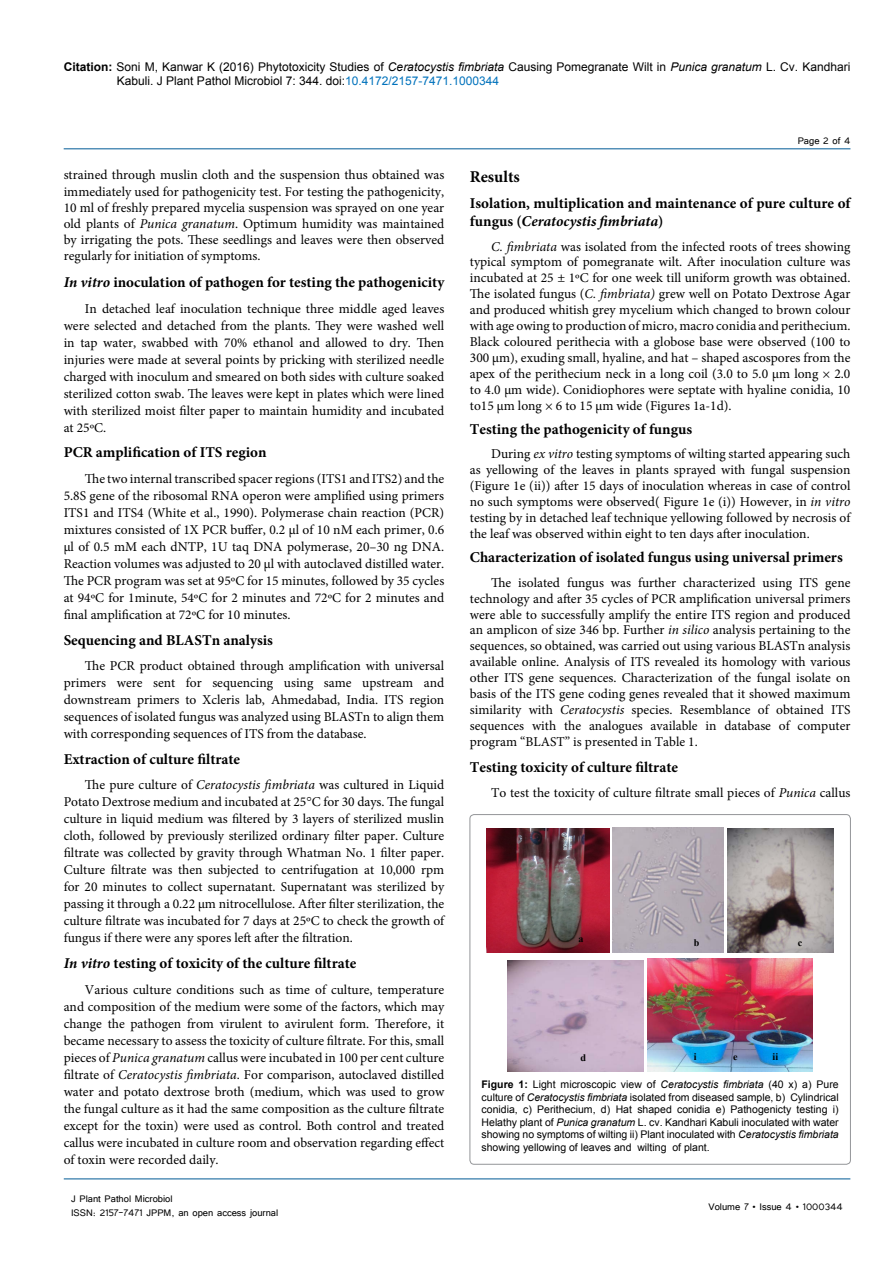
<style>
.page{position:relative;width:893px;height:1263px;background:#fff}
.page>*{position:absolute;margin:0;border:0;box-sizing:border-box;transform-origin:0 0}
.t1{font:700 16.5px "Minion Pro";color:#000}
.t2{font:700 15px/18px "Minion Pro";color:#000}
.t3{font:13.5px/17px "Minion Pro";color:#000;text-align:justify}
.t4{font:12px/14.4px "Arial";color:#000}
.t5{font:12px/14.4px "Tunga";color:#000}
.t6{font:10.5px/12.6px "Arial";color:#000;text-align:justify}
.t7{font:700 10.05px "Times New Roman";color:#000}
.s1{font-weight:700}
.s2{font-style:italic}
.s3{color:#0072bc}
</style>
<div class="page">
<hr style="left:64px;top:148px;width:786px;height:1px;background:#005a96">
<hr style="left:64px;top:1179px;width:786px;height:1px;background:#005a96">
<div style="left:470px;top:814px;width:380px;height:350px;border:1px solid #939598;border-radius:4px"></div>
<img style="left:486px;top:828px;width:123px;height:125px">
<img style="left:613px;top:828px;width:111px;height:124px">
<img style="left:728px;top:828px;width:106px;height:125px">
<img style="left:507px;top:961px;width:137px;height:111px">
<img style="left:647px;top:958px;width:165px;height:114px">
<p class="t4" style="left:117px;top:60px;width:735px;text-indent:-53px"><span class="s1">Citation:</span> Soni M, Kanwar K (2016) Phytotoxicity Studies of <span class="s2">Ceratocystis fimbriata</span> Causing Pomegranate Wilt in <span class="s2">Punica granatum</span> L. Cv. Kandhari<br>Kabuli. J Plant Pathol Microbiol 7: 344. doi:<span class="s3">10.4172/2157-7471.1000344</span></p>
<p class="t3" style="left:64px;top:167px;width:382px;line-height:16.2px">strained through muslin cloth and the suspension thus obtained was immediately used for pathogenicity test. For testing the pathogenicity, 10 ml of freshly prepared mycelia suspension was sprayed on one year old plants of <span class="s2">Punica granatum</span>. Optimum humidity was maintained by irrigating the pots. These seedlings and leaves were then observed regularly for initiation of symptoms.</p>
<p class="t2" style="left:64px;top:273px;width:382px"><span class="s2">In vitro</span> inoculation of pathogen for testing the pathogenicity</p>
<p class="t3" style="left:64px;top:300px;width:382px;text-indent:21px">In detached leaf inoculation technique three middle aged leaves were selected and detached from the plants. They were washed well in tap water, swabbed with 70% ethanol and allowed to dry. Then injuries were made at several points by pricking with sterilized needle charged with inoculum and smeared on both sides with culture soaked sterilized cotton swab. The leaves were kept in plates which were lined with sterilized moist filter paper to maintain humidity and incubated at 25ºC.</p>
<p class="t2" style="left:64px;top:443px;width:204px">PCR amplification of ITS region</p>
<p class="t3" style="left:64px;top:470px;width:382px;text-indent:21px">The two internal transcribed spacer regions (ITS1 and ITS2) and the 5.8S gene of the ribosomal RNA operon were amplified using primers ITS1 and ITS4 (White et al., 1990). Polymerase chain reaction (PCR) mixtures consisted of 1X PCR buffer, 0.2 µl of 10 nM each primer, 0.6 µl of 0.5 mM each dNTP, 1U taq DNA polymerase, 20–30 ng DNA.<br>Reaction volumes was adjusted to 20 µl with autoclaved distilled water.<br>The PCR program was set at 95ºC for 15 minutes, followed by 35 cycles at 94ºC for 1minute, 54ºC for 2 minutes and 72ºC for 2 minutes and final amplification at 72ºC for 10 minutes.</p>
<p class="t2" style="left:64px;top:630px;width:211px">Sequencing and BLASTn analysis</p>
<p class="t3" style="left:64px;top:657px;width:382px;text-indent:21px">The PCR product obtained through amplification with universal primers were sent for sequencing using same upstream and downstream primers to Xcleris lab, Ahmedabad, India. ITS region sequences of isolated fungus was analyzed using BLASTn to align them with corresponding sequences of ITS from the database.</p>
<p class="t2" style="left:64px;top:750px;width:178px">Extraction of culture filtrate</p>
<p class="t3" style="left:64px;top:776px;width:382px;text-indent:21px">The pure culture of <span class="s2">Ceratocystis fimbriata</span> was cultured in Liquid Potato Dextrose medium and incubated at 25 C for 30 days. The fungal culture in liquid medium was filtered by 3 layers of sterilized muslin cloth, followed by previously sterilized ordinary filter paper. Culture filtrate was collected by gravity through Whatman No. 1 filter paper.<br>Culture filtrate was then subjected to centrifugation at 10,000 rpm for 20 minutes to collect supernatant. Supernatant was sterilized by passing it through a 0.22 μm nitrocellulose. After filter sterilization, the culture filtrate was incubated for 7 days at 25ºC to check the growth of fungus if there were any spores left after the filtration.</p>
<p class="t2" style="left:64px;top:954px;width:294px"><span class="s2">In vitro</span> testing of toxicity of the culture filtrate</p>
<p class="t3" style="left:64px;top:981px;width:382px;text-indent:21px">Various culture conditions such as time of culture, temperature and composition of the medium were some of the factors, which may change the pathogen from virulent to avirulent form. Therefore, it became necessary to assess the toxicity of culture filtrate. For this, small pieces of <span class="s2">Punica granatum</span> callus were incubated in 100 per cent culture filtrate of <span class="s2">Ceratocystis fimbriata</span>. For comparison, autoclaved distilled water and potato dextrose broth (medium, which was used to grow the fungal culture as it had the same composition as the culture filtrate except for the toxin) were used as control. Both control and treated callus were incubated in culture room and observation regarding effect of toxin were recorded daily.</p>
<p class="t5" style="left:71px;top:1190px;width:209px">J Plant Pathol Microbiol<br>ISSN: 2157-7471 JPPM, an open access journal</p>
<p class="t5" style="left:798px;top:133px;width:54px">Page 2 of 4</p>
<p class="t1" style="left:470px;top:165px;width:52px">Results</p>
<p class="t2" style="left:470px;top:194px;width:382px">Isolation, multiplication and maintenance of pure culture of fungus (<span class="s2">Ceratocystis fimbriata</span>)</p>
<p class="t3" style="left:470px;top:238px;width:382px;line-height:15.9px;text-indent:21px"><span class="s2">C. fimbriata</span> was isolated from the infected roots of trees showing typical symptom of pomegranate wilt. After inoculation culture was incubated at 25 ± 1ºC for one week till uniform growth was obtained.<br>The isolated fungus (<span class="s2">C. fimbriata)</span> grew well on Potato Dextrose Agar and produced whitish grey mycelium which changed to brown colour with age owing to production of micro, macro conidia and perithecium.<br>Black coloured perithecia with a globose base were observed (100 to 300 μm), exuding small, hyaline, and hat – shaped ascospores from the apex of the perithecium neck in a long coil (3.0 to 5.0 μm long × 2.0 to 4.0 μm wide). Conidiophores were septate with hyaline conidia, 10 to15 μm long × 6 to 15 μm wide (Figures 1a-1d).</p>
<p class="t2" style="left:470px;top:420px;width:224px">Testing the pathogenicity of fungus</p>
<p class="t3" style="left:470px;top:446px;width:382px;line-height:15.9px;text-indent:21px">During <span class="s2">ex vitro</span> testing symptoms of wilting started appearing such as yellowing of the leaves in plants sprayed with fungal suspension (Figure 1e (ii)) after 15 days of inoculation whereas in case of control no such symptoms were observed( Figure 1e (i)) However, in <span class="s2">in vitro </span>testing by in detached leaf technique yellowing followed by necrosis of the leaf was observed within eight to ten days after inoculation.</p>
<p class="t2" style="left:470px;top:548px;width:374px">Characterization of isolated fungus using universal primers</p>
<p class="t3" style="left:470px;top:574px;width:382px;line-height:15.9px;text-indent:21px">The isolated fungus was further characterized using ITS gene technology and after 35 cycles of PCR amplification universal primers were able to successfully amplify the entire ITS region and produced an amplicon of size 346 bp. Further <span class="s2">in silico</span> analysis pertaining to the sequences, so obtained, was carried out using various BLASTn analysis available online. Analysis of ITS revealed its homology with various other ITS gene sequences. Characterization of the fungal isolate on basis of the ITS gene coding genes revealed that it showed maximum similarity with <span class="s2">Ceratocystis</span> species. Resemblance of obtained ITS sequences with the analogues available in database of computer program “BLAST” is presented in Table 1.</p>
<p class="t2" style="left:470px;top:758px;width:210px">Testing toxicity of culture filtrate</p>
<p class="t3" style="left:491px;top:784px;width:361px">To test the toxicity of culture filtrate small pieces of <span class="s2">Punica</span> callus</p>
<p class="t7" style="left:579px;top:931px;width:7px">a</p>
<p class="t7" style="left:694px;top:936px;width:7px">b</p>
<p class="t7" style="left:798px;top:936px;width:6px">c</p>
<p class="t7" style="left:773px;top:1049px;width:7px">ii</p>
<p class="t6" style="left:482px;top:1078px;width:359px"><span class="s1">Figure 1:</span> Light microscopic view of <span class="s2">Ceratocystis fimbriata</span> (40 x) a) Pure culture of <span class="s2">Ceratocystis fimbriata</span> isolated from diseased sample, b) Cylindrical conidia, c) Perithecium, d) Hat shaped conidia e) Pathogenicty testing i)<br>Helathy plant of <span class="s2">Punica granatum</span> L. cv. Kandhari Kabuli inoculated with water showing no symptoms of wilting ii) Plant inoculated with <span class="s2">Ceratocystis fimbriata </span>showing yellowing of leaves and wilting of plant.</p>
<p class="t7" style="left:694px;top:1049px;width:4px">i</p>
<p class="t7" style="left:581px;top:1051px;width:7px">d</p>
<p class="t7" style="left:733px;top:1049px;width:6px">e</p>
<p class="t5" style="left:708px;top:1199px;width:136px">Volume 7 • Issue 4 • 1000344</p>
</div>
